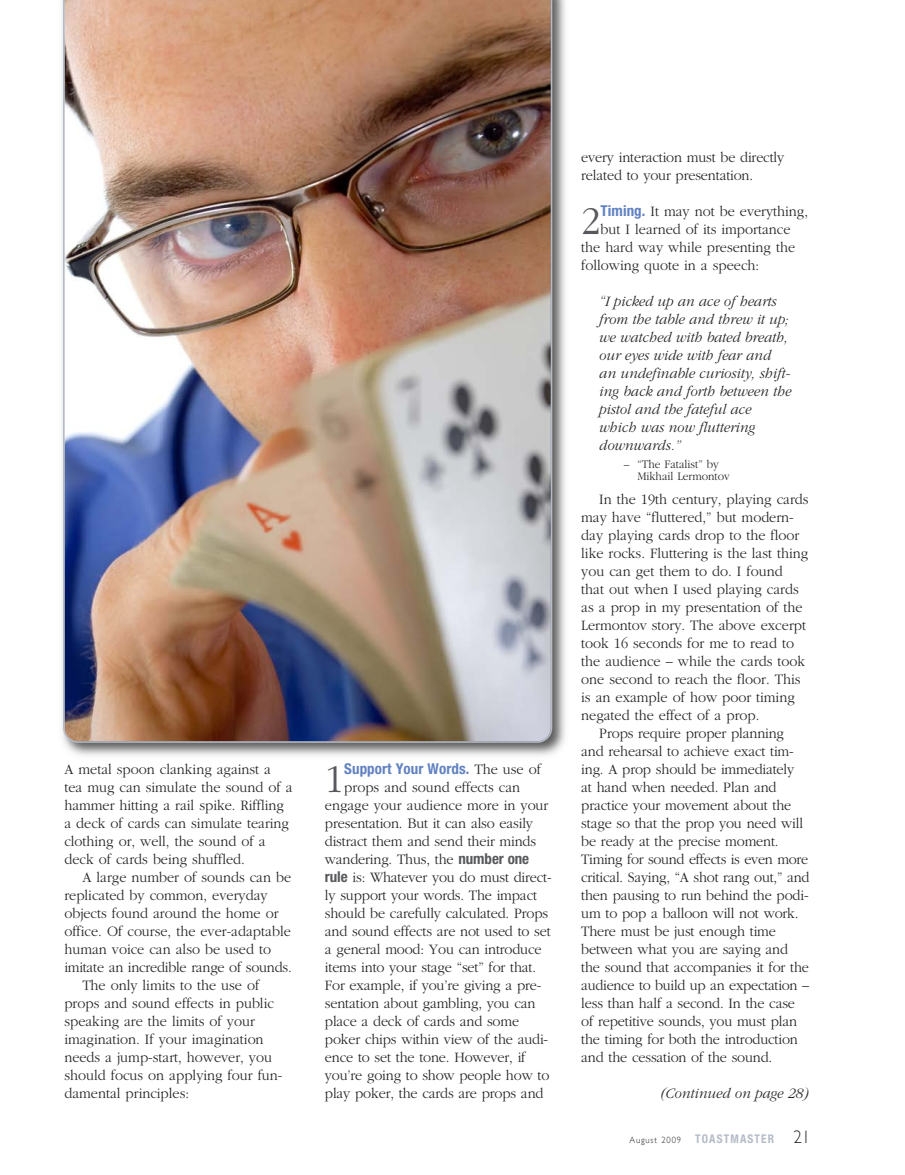
<style>
.page{position:relative;width:905px;height:1175px;background:#fff}
.page>*{position:absolute;margin:0;border:0;box-sizing:border-box;transform-origin:0 0}
.t1{font:300 40.8px "ITC Garamond Std";color:#58595c;scale:.95 1}
.t2{font:300 15px/18px "ITC Garamond Std";letter-spacing:-.01em;color:#272627;scale:.95 1}
.t3{font:italic 300 15px/18px "ITC Garamond Std";color:#272627;scale:.95 1}
.t4{font:700 condensed 15px "Helvetica Neue LT Std";letter-spacing:.005em;color:#6182c1}
.t5{font:300 12px/12px "ITC Garamond Std";color:#272627;scale:.95 1}
.t6{font:700 condensed 12px "Helvetica Neue LT Std";letter-spacing:.1em;color:#b4bbc7;scale:.95 1}
.s1{font-family:"ITC Garamond Std";font-weight:300;font-stretch:normal;color:#272627}
.s2{font-family:"Helvetica Neue LT Std";font-weight:700;font-stretch:condensed;color:#58595c}
.s3{font-family:"Helvetica Neue LT Std";font-weight:700;font-stretch:condensed;color:#6182c1}
.s4{font-family:"Gill Sans";font-weight:300;font-stretch:normal;font-size:9px;color:#272627}
.s5{font-family:"Gill Sans";font-weight:300;font-stretch:normal;font-size:18px;color:#272627}
</style>
<div class="page">
<img style="left:62px;top:0;width:503px;height:756px">
<img style="left:63px;top:0;width:489px;height:743px">
<p class="t2" style="left:64px;top:761px;width:242px">A metal spoon clanking against a tea mug can simulate the sound of a hammer hitting a rail spike. Riffling a deck of cards can simulate tearing clothing or, well, the sound of a deck of cards being shuffled.</p>
<p class="t2" style="left:82px;top:869px;width:221px">A large number of sounds can be</p>
<p class="t2" style="left:64px;top:887px;width:215px">replicated by common, everyday</p>
<p class="t2" style="left:64px;top:905px;width:227px">objects found around the home or</p>
<p class="t2" style="left:64px;top:923px;width:240px">office. Of course, the ever-adaptable</p>
<p class="t2" style="left:64px;top:941px;width:219px">human voice can also be used to</p>
<p class="t2" style="left:64px;top:959px;width:241px">imitate an incredible range of sounds.</p>
<p class="t2" style="left:82px;top:977px;width:188px">The only limits to the use of</p>
<p class="t2" style="left:64px;top:995px;width:222px">props and sound effects in public</p>
<p class="t2" style="left:64px;top:1013px;width:202px">speaking are the limits of your</p>
<p class="t2" style="left:64px;top:1031px;width:211px">imagination. If your imagination</p>
<p class="t2" style="left:64px;top:1049px;width:220px">needs a jump-start, however, you</p>
<p class="t2" style="left:64px;top:1067px;width:231px">should focus on applying four fun-</p>
<p class="t2" style="left:64px;top:1085px;width:133px">damental principles:</p>
<h1 class="t1" style="left:325px;top:764px;width:22px">1</h1>
<p class="t4" style="left:344px;top:763px;width:198px">Support Your Words. <span class="s1">The use of</span></p>
<p class="t2" style="left:325px;top:779px;width:240px;text-indent:19px">props and sound effects can engage your audience more in your presentation. But it can also easily distract them and send their minds wandering. Thus, the <span class="s2">number one rule</span> is: Whatever you do must direct&shy;ly support your words. The impact should be carefully calculated. Props and sound effects are not used to set a general mood: You can introduce items into your stage “set” for that.<br>For example, if you’re giving a pre&shy;sentation about gambling, you can place a deck of cards and some poker chips within view of the audi&shy;ence to set the tone. However, if you’re going to show people how to play poker, the cards are props and</p>
<p class="t2" style="left:581px;top:149px;width:215px">every interaction must be directly related to your presentation.</p>
<h1 class="t1" style="left:581px;top:206px;width:22px">2</h1>
<p class="t2" style="left:600px;top:203px;width:220px"><span class="s3">Timing.</span> It may not be everything,</p>
<p class="t2" style="left:600px;top:221px;width:201px">but I learned of its importance</p>
<p class="t2" style="left:581px;top:239px;width:226px">the hard way while presenting the</p>
<p class="t2" style="left:581px;top:257px;width:189px">following quote in a speech:</p>
<p class="t3" style="left:599px;top:293px;width:204px">“I picked up an ace of hearts from the table and threw it up; we watched with bated breath, our eyes wide with fear and an undefinable curiosity, shift&shy;ing back and forth between the pistol and the fateful ace which was now fluttering downwards.”</p>
<p class="t5" style="left:637px;top:459px;width:99px;text-indent:-14px">– “The Fatalist” by<br>Mikhail Lermontov</p>
<p class="t2" style="left:599px;top:491px;width:222px">In the 19th century, playing cards</p>
<p class="t2" style="left:581px;top:509px;width:225px">may have “fluttered,” but modern-</p>
<p class="t2" style="left:581px;top:527px;width:231px">day playing cards drop to the floor</p>
<p class="t2" style="left:581px;top:545px;width:240px">like rocks. Fluttering is the last thing</p>
<p class="t2" style="left:581px;top:563px;width:213px">you can get them to do. I found</p>
<p class="t2" style="left:581px;top:581px;width:230px">that out when I used playing cards</p>
<p class="t2" style="left:581px;top:599px;width:234px">as a prop in my presentation of the</p>
<p class="t2" style="left:581px;top:617px;width:238px">Lermontov story. The above excerpt</p>
<p class="t2" style="left:581px;top:635px;width:225px">took 16 seconds for me to read to</p>
<p class="t2" style="left:581px;top:653px;width:237px">the audience – while the cards took</p>
<p class="t2" style="left:581px;top:671px;width:232px">one second to reach the floor. This</p>
<p class="t2" style="left:581px;top:689px;width:226px">is an example of how poor timing</p>
<p class="t2" style="left:581px;top:707px;width:189px">negated the effect of a prop.</p>
<p class="t2" style="left:599px;top:725px;width:196px">Props require proper planning</p>
<p class="t2" style="left:581px;top:743px;width:225px">and rehearsal to achieve exact tim-</p>
<p class="t2" style="left:581px;top:761px;width:226px">ing. A prop should be immediately</p>
<p class="t2" style="left:581px;top:779px;width:207px">at hand when needed. Plan and</p>
<p class="t2" style="left:581px;top:797px;width:223px">practice your movement about the</p>
<p class="t2" style="left:581px;top:815px;width:235px">stage so that the prop you need will</p>
<p class="t2" style="left:581px;top:833px;width:209px">be ready at the precise moment.</p>
<p class="t2" style="left:581px;top:851px;width:240px">Timing for sound effects is even more</p>
<p class="t2" style="left:581px;top:869px;width:242px">critical. Saying, “A shot rang out,” and</p>
<p class="t2" style="left:581px;top:887px;width:241px">then pausing to run behind the podi-</p>
<p class="t2" style="left:581px;top:905px;width:230px">um to pop a balloon will not work.</p>
<p class="t2" style="left:581px;top:923px;width:206px">There must be just enough time</p>
<p class="t2" style="left:581px;top:941px;width:219px">between what you are saying and</p>
<p class="t2" style="left:581px;top:959px;width:241px">the sound that accompanies it for the</p>
<p class="t2" style="left:581px;top:977px;width:241px">audience to build up an expectation –</p>
<p class="t2" style="left:581px;top:995px;width:226px">less than half a second. In the case</p>
<p class="t2" style="left:581px;top:1013px;width:229px">of repetitive sounds, you must plan</p>
<p class="t2" style="left:581px;top:1031px;width:229px">the timing for both the introduction</p>
<p class="t2" style="left:581px;top:1049px;width:203px">and the cessation of the sound.</p>
<p class="t3" style="left:660px;top:1085px;width:158px">(Continued on page 28)</p>
<p class="t6" style="left:629px;top:1134px;width:192px"><span class="s4">August 2009</span> TOASTMASTER <span class="s5">21</span></p>
</div>
